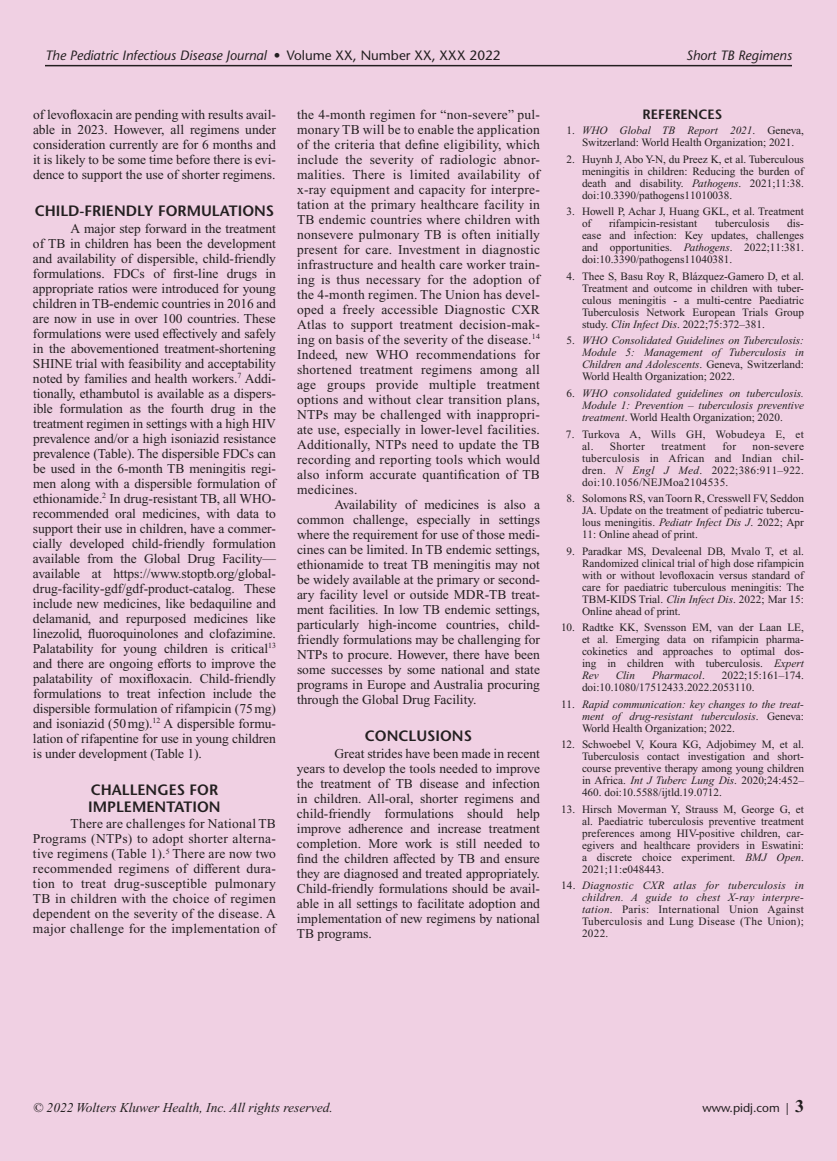
<style>
.page{position:relative;width:837px;height:1161px;background:#f0d0e3}
.page>*{position:absolute;margin:0;border:0;box-sizing:border-box;transform-origin:0 0}
.t1{font:600 15px/16.5px "Stone Sans Std";color:#231f20}
.t2{font:13.5px/15px "Times New Roman PS Std";color:#231f20;text-align:justify}
.t3{font:italic 500 13.5px "Stone Sans Std";color:#231f20}
.t4{font:italic 13.5px "Times New Roman PS Std";color:#231f20}
.t5{font:600 13.5px "Stone Sans Std";color:#231f20}
.t6{font:500 12px "Stone Sans Std";color:#231f20}
.t7{font:11.25px/12px "Times New Roman PS Std";color:#231f20;text-align:justify}
.t8{font:italic 11.25px/12px "Times New Roman PS Std";color:#231f20;text-align:justify}
.t9{font:11.25px/12px "Times New Roman PS Std";letter-spacing:.025em;color:#231f20}
.s1{font-style:normal}
.s2{font-style:italic}
.s3{font-family:"Times New Roman PS Std";font-weight:700;font-size:18px}
</style>
<div class="page">
<hr style="left:45px;top:65px;width:747px;height:1px;background:#231f20">
<p class="t3" style="left:45px;top:48px;width:457px">The Pediatric Infectious Disease Journal • <span class="s1">Volume XX, Number XX, XXX 2022</span></p>
<p class="t3" style="left:686px;top:48px;width:107px">Short TB Regimens</p>
<p class="t2" style="left:33px;top:107px;width:245px">of levofloxacin are pending with results avail&shy;able in 2023. However, all regimens under consideration currently are for 6 months and it is likely to be some time before there is evi&shy;dence to support the use of shorter regimens.</p>
<p class="t1" style="left:35px;top:203px;width:241px">CHILD-FRIENDLY FORMULATIONS</p>
<p class="t2" style="left:33px;top:221px;width:245px;text-indent:38px">A major step forward in the treatment of TB in children has been the development and availability of dispersible, child-friendly formulations. FDCs of first-line drugs in appropriate ratios were introduced for young children in TB-endemic countries in 2016 and are now in use in over 100 countries. These formulations were used effectively and safely in the abovementioned treatment-shortening SHINE trial with feasibility and acceptability noted by families and health workers.<sup>7</sup> Addi&shy;tionally, ethambutol is available as a dispers&shy;ible formulation as the fourth drug in the treatment regimen in settings with a high HIV prevalence and/or a high isoniazid resistance prevalence (Table). The dispersible FDCs can be used in the 6-month TB meningitis regi&shy;men along with a dispersible formulation of ethionamide.<sup>2</sup> In drug-resistant TB, all WHO&shy;recommended oral medicines, with data to support their use in children, have a commer&shy;cially developed child-friendly formulation available from the Global Drug Facility— available at https://www.stoptb.org/global&shy;drug-facility-gdf/gdf-product-catalog. These include new medicines, like bedaquiline and delamanid, and repurposed medicines like linezolid, fluoroquinolones and clofazimine.<br>Palatability for young children is critical<sup>13 </sup>and there are ongoing efforts to improve the palatability of moxifloxacin. Child-friendly formulations to treat infection include the dispersible formulation of rifampicin (75mg) and isoniazid (50mg).<sup>12</sup> A dispersible formu&shy;lation of rifapentine for use in young children is under development (Table 1).</p>
<p class="t1" style="left:88px;top:782px;width:134px">CHALLENGES FOR<br>IMPLEMENTATION</p>
<p class="t2" style="left:33px;top:816px;width:245px;text-indent:38px">There are challenges for National TB Programs (NTPs) to adopt shorter alterna&shy;tive regimens (Table 1).<sup>5</sup> There are now two recommended regimens of different dura&shy;tion to treat drug-susceptible pulmonary TB in children with the choice of regimen dependent on the severity of the disease. A major challenge for the implementation of</p>
<p class="t2" style="left:297px;top:107px;width:245px">the 4-month regimen for “non-severe” pul&shy;monary TB will be to enable the application of the criteria that define eligibility, which include the severity of radiologic abnor&shy;malities. There is limited availability of x-ray equipment and capacity for interpre&shy;tation at the primary healthcare facility in TB endemic countries where children with nonsevere pulmonary TB is often initially present for care. Investment in diagnostic infrastructure and health care worker train&shy;ing is thus necessary for the adoption of the 4-month regimen. The Union has devel&shy;oped a freely accessible Diagnostic CXR Atlas to support treatment decision-mak&shy;ing on basis of the severity of the disease.<sup>14<br></sup>Indeed, new WHO recommendations for shortened treatment regimens among all age groups provide multiple treatment options and without clear transition plans, NTPs may be challenged with inappropri&shy;ate use, especially in lower-level facilities.<br>Additionally, NTPs need to update the TB recording and reporting tools which would also inform accurate quantification of TB medicines.</p>
<p class="t2" style="left:297px;top:497px;width:245px;text-indent:38px">Availability of medicines is also a common challenge, especially in settings where the requirement for use of those medi&shy;cines can be limited. In TB endemic settings, ethionamide to treat TB meningitis may not be widely available at the primary or second&shy;ary facility level or outside MDR-TB treat&shy;ment facilities. In low TB endemic settings, particularly high-income countries, child&shy;friendly formulations may be challenging for NTPs to procure. However, there have been some successes by some national and state programs in Europe and Australia procuring through the Global Drug Facility.</p>
<p class="t1" style="left:365px;top:728px;width:109px">CONCLUSIONS</p>
<p class="t2" style="left:297px;top:746px;width:245px;text-indent:38px">Great strides have been made in recent years to develop the tools needed to improve the treatment of TB disease and infection in children. All-oral, shorter regimens and child-friendly formulations should help improve adherence and increase treatment completion. More work is still needed to find the children affected by TB and ensure they are diagnosed and treated appropriately.<br>Child-friendly formulations should be avail&shy;able in all settings to facilitate adoption and implementation of new regimens by national TB programs.</p>
<p class="t5" style="left:643px;top:107px;width:81px">REFERENCES</p>
<p class="t7" style="left:567px;top:125px;width:239px;text-align:center">1. <span class="s2">WHO Global TB Report 2021</span>. Geneva,<br>Switzerland: World Health Organization; 2021.</p>
<p class="t7" style="left:582px;top:153px;width:224px;text-indent:-15px">2. Huynh J, Abo Y-N, du Preez K, et al. Tuberculous meningitis in children: Reducing the burden of death and disability. <span class="s2">Pathogens</span>. 2021;11:38. doi:10.3390/pathogens11010038.</p>
<p class="t7" style="left:582px;top:206px;width:223px;text-indent:-15px">3. Howell P, Achar J, Huang GKL, et al. Treatment of</p>
<p class="t7" style="left:582px;top:218px;width:224px;text-indent:205px">dis&shy;ease and infection: Key updates, challenges and opportunities. <span class="s2">Pathogens</span>. 2022;11:381. doi:10.3390/pathogens11040381.</p>
<p class="t7" style="left:582px;top:270px;width:224px;text-indent:-15px">4. Thee S, Basu Roy R, Blázquez-Gamero D, et al.<br>Treatment and outcome in children with tuber&shy;culous meningitis - a multi-centre Paediatric Tuberculosis Network European Trials Group study. <span class="s2">Clin Infect Dis</span>. 2022;75:372–381.</p>
<p class="t8" style="left:582px;top:335px;width:224px;text-indent:-15px"><span class="s1">5.</span> WHO Consolidated Guidelines on Tuberculosis:<br>Module 5: Management of Tuberculosis in Children and Adolescents<span class="s1">. Geneva, Switzerland:<br>World Health Organization; 2022.</span></p>
<p class="t8" style="left:582px;top:387px;width:224px;text-indent:-15px"><span class="s1">6.</span> WHO consolidated guidelines on tuberculosis.<br>Module 1: Prevention – tuberculosis preventive treatment<span class="s1">. World Health Organization; 2020.</span></p>
<p class="t9" style="left:582px;top:428px;width:224px;text-indent:-16px">7. Turkova A, Wills GH, Wobudeya E, et al. Shorter</p>
<p class="t7" style="left:609px;top:218px;width:90px">rifampicin-resistant</p>
<p class="t7" style="left:715px;top:218px;width:56px">tuberculosis</p>
<p class="t7" style="left:661px;top:440px;width:46px">treatment</p>
<p class="t7" style="left:722px;top:440px;width:15px">for</p>
<p class="t7" style="left:582px;top:440px;width:224px;text-indent:171px">non-severe tuberculosis in African and Indian chil&shy;dren. <span class="s2">N Engl J Med</span>. 2022;386:911–922. doi:10.1056/NEJMoa2104535.</p>
<p class="t7" style="left:582px;top:492px;width:224px;text-indent:-15px">8. Solomons RS, van Toorn R, Cresswell FV, Seddon JA. Update on the treatment of pediatric tubercu&shy;lous meningitis. <span class="s2">Pediatr Infect Dis J</span>. 2022; Apr 11: Online ahead of print.</p>
<p class="t7" style="left:582px;top:545px;width:224px;text-indent:-15px">9. Paradkar MS, Devaleenal DB, Mvalo T, et al.<br>Randomized clinical trial of high dose rifampicin with or without levofloxacin versus standard of care for paediatric tuberculous meningitis: The TBM-KIDS Trial. <span class="s2">Clin Infect Dis</span>. 2022; Mar 15:<br>Online ahead of print.</p>
<p class="t7" style="left:582px;top:621px;width:224px;text-indent:-21px">10. Radtke KK, Svensson EM, van der Laan LE, et al. Emerging data on rifampicin pharma&shy;cokinetics and approaches to optimal dos&shy;ing in children with tuberculosis. <span class="s2">Expert Rev</span></p>
<p class="t8" style="left:616px;top:669px;width:21px">Clin</p>
<p class="t8" style="left:652px;top:669px;width:54px">Pharmacol<span class="s1">.</span></p>
<p class="t7" style="left:582px;top:669px;width:224px;text-indent:140px">2022;15:161–174. doi:10.1080/17512433.2022.2053110.</p>
<p class="t8" style="left:582px;top:698px;width:224px;text-indent:-21px"><span class="s1">11.</span> Rapid communication: key changes to the treat&shy;ment of drug-resistant tuberculosis<span class="s1">. Geneva:<br>World Health Organization; 2022.</span></p>
<p class="t7" style="left:582px;top:738px;width:224px;text-indent:-21px">12. Schwoebel V, Koura KG, Adjobimey M, et al.<br>Tuberculosis contact investigation and short&shy;course preventive therapy among young children in Africa. <span class="s2">Int J Tuberc Lung Dis</span>. 2020;24:452– 460. doi:10.5588/ijtld.19.0712.</p>
<p class="t7" style="left:582px;top:803px;width:224px;text-indent:-21px">13. Hirsch Moverman Y, Strauss M, George G, et al. Paediatric tuberculosis preventive treatment preferences among HIV-positive children, car&shy;egivers and healthcare providers in Eswatini: a discrete choice experiment. <span class="s2">BMJ Open</span>.<br>2021;11:e048443.</p>
<p class="t7" style="left:582px;top:879px;width:224px;text-indent:-21px">14. <span class="s2">Diagnostic CXR atlas for tuberculosis in children. A guide to chest X-ray interpre&shy;tation</span>. Paris: International Union Against Tuberculosis and Lung Disease (The Union); 2022.</p>
<p class="t4" style="left:33px;top:1100px;width:301px">© 2022 Wolters Kluwer Health, Inc. All rights reserved.</p>
<p class="t6" style="left:702px;top:1101px;width:103px">www.pidj.com | <span class="s3">3</span></p>
</div>
